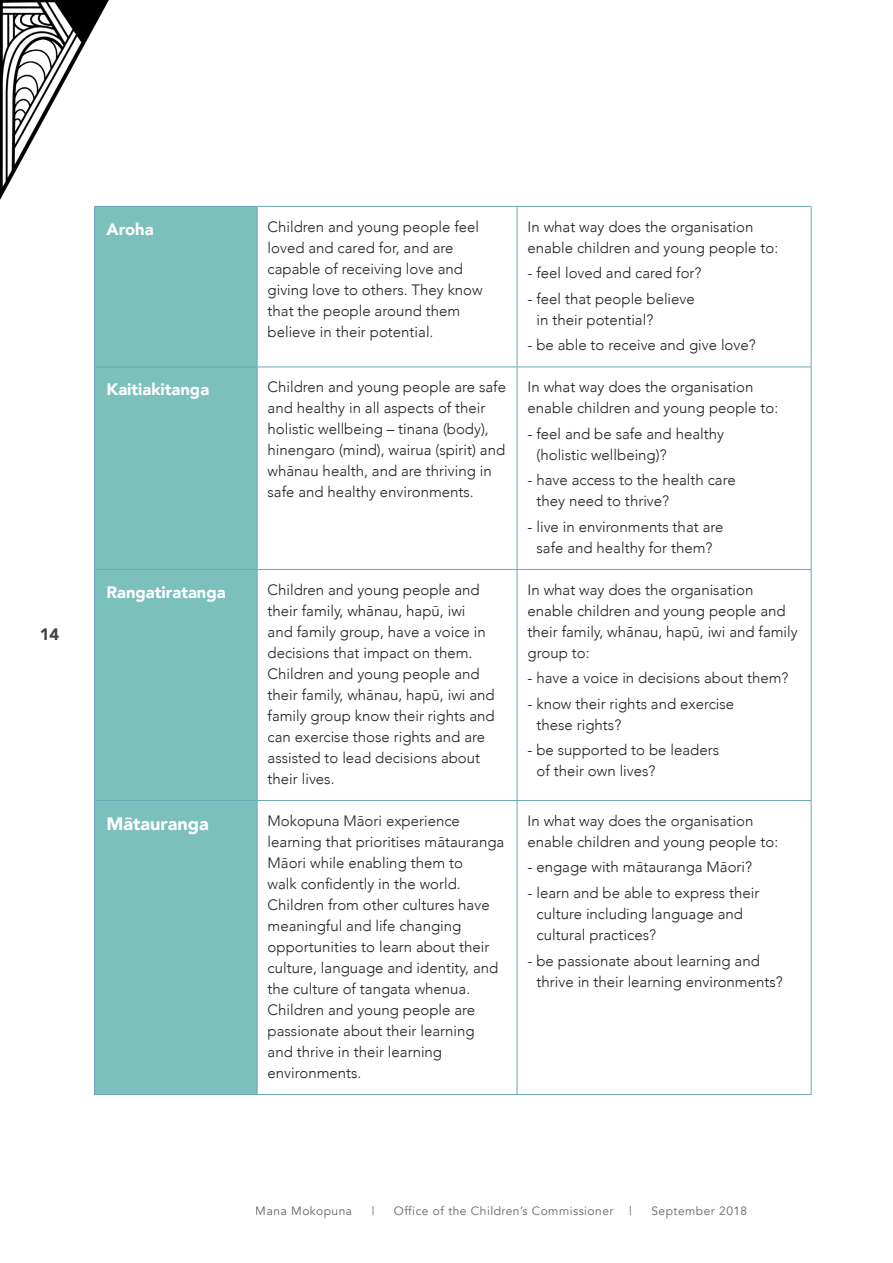
<style>
.page{position:relative;width:893px;height:1263px;background:#fff}
.page>*{position:absolute;margin:0;border:0;box-sizing:border-box;transform-origin:0 0}
.Lowercase_Subheading{font:900 18px "Avenir";color:#fff}
.Table_Headers{font:900 16.5px "Avenir";color:#fff}
.t1{font:900 16.5px "Avenir";color:#414243}
.Table_Body{font:300 15px/21px "Avenir";color:#231f20}
.t2{font:12px "Avenir";letter-spacing:.04em;color:#231f20}
</style>
<div class="page">
<div style="left:95px;top:207px;width:162px;height:887px;background:#7bc0bc"></div>
<hr style="left:94px;top:206px;width:163px;height:1px;background:#6ca6b4">
<hr style="left:94px;top:207px;width:1px;height:160px;background:#6ca6b4">
<hr style="left:257px;top:206px;width:260px;height:1px;background:#6ca6b4">
<hr style="left:257px;top:207px;width:1px;height:160px;background:#6ca6b4">
<hr style="left:517px;top:206px;width:294px;height:1px;background:#6ca6b4">
<hr style="left:517px;top:207px;width:1px;height:160px;background:#6ca6b4">
<hr style="left:811px;top:207px;width:1px;height:160px;background:#6ca6b4">
<hr style="left:94px;top:367px;width:163px;height:1px;background:#6ca6b4">
<hr style="left:94px;top:367px;width:1px;height:202px;background:#6ca6b4">
<hr style="left:257px;top:367px;width:260px;height:1px;background:#6ca6b4">
<hr style="left:257px;top:367px;width:1px;height:202px;background:#6ca6b4">
<hr style="left:517px;top:367px;width:294px;height:1px;background:#6ca6b4">
<hr style="left:517px;top:367px;width:1px;height:202px;background:#6ca6b4">
<hr style="left:811px;top:367px;width:1px;height:202px;background:#6ca6b4">
<hr style="left:94px;top:569px;width:163px;height:1px;background:#6ca6b4">
<hr style="left:94px;top:570px;width:1px;height:230px;background:#6ca6b4">
<hr style="left:257px;top:569px;width:260px;height:1px;background:#6ca6b4">
<hr style="left:257px;top:570px;width:1px;height:230px;background:#6ca6b4">
<hr style="left:517px;top:569px;width:294px;height:1px;background:#6ca6b4">
<hr style="left:517px;top:570px;width:1px;height:230px;background:#6ca6b4">
<hr style="left:811px;top:570px;width:1px;height:230px;background:#6ca6b4">
<hr style="left:94px;top:800px;width:163px;height:1px;background:#6ca6b4">
<hr style="left:94px;top:801px;width:1px;height:293px;background:#6ca6b4">
<hr style="left:257px;top:800px;width:260px;height:1px;background:#6ca6b4">
<hr style="left:257px;top:801px;width:1px;height:293px;background:#6ca6b4">
<hr style="left:517px;top:800px;width:294px;height:1px;background:#6ca6b4">
<hr style="left:517px;top:801px;width:1px;height:293px;background:#6ca6b4">
<hr style="left:811px;top:801px;width:1px;height:293px;background:#6ca6b4">
<hr style="left:94px;top:1094px;width:163px;height:1px;background:#6ca6b4">
<hr style="left:257px;top:1094px;width:260px;height:1px;background:#6ca6b4">
<hr style="left:517px;top:1094px;width:294px;height:1px;background:#6ca6b4">
<img style="left:0;top:0;width:174px;height:216px">
<p class="t1" style="left:40px;top:620px;width:21px">14</p>
<p class="Table_Headers" style="left:107px;top:215px;width:49px">Aroha</p>
<p class="Table_Body" style="left:268px;top:216px;width:217px">Children and young people feel loved and cared for, and are capable of receiving love and giving love to others. They know that the people around them believe in their potential.</p>
<p class="Table_Body" style="left:528px;top:216px;width:252px">In what way does the organisation enable children and young people to:</p>
<p class="Table_Body" style="left:528px;top:263px;width:175px">- feel loved and cared for?</p>
<p class="Table_Body" style="left:537px;top:288px;width:160px;text-indent:-9px">- feel that people believe in their potential?</p>
<p class="Table_Body" style="left:528px;top:335px;width:230px">- be able to receive and give love?</p>
<p class="Table_Headers" style="left:107px;top:375px;width:104px">Kaitiakitanga</p>
<p class="Table_Body" style="left:268px;top:377px;width:240px">Children and young people are safe and healthy in all aspects of their holistic wellbeing – tinana (body), hinengaro (mind), wairua (spirit) and whānau health, and are thriving in safe and healthy environments.</p>
<p class="Table_Body" style="left:528px;top:377px;width:252px">In what way does the organisation enable children and young people to:</p>
<p class="Table_Body" style="left:537px;top:423px;width:189px;text-indent:-9px">- feel and be safe and healthy (holistic wellbeing)?</p>
<p class="Table_Body" style="left:537px;top:470px;width:201px;text-indent:-9px">- have access to the health care they need to thrive?</p>
<p class="Table_Body" style="left:528px;top:516px;width:197px;text-align:center">- live in environments that are safe and healthy for them?</p>
<p class="Table_Headers" style="left:107px;top:578px;width:121px">Rangatiratanga</p>
<p class="Table_Body" style="left:268px;top:579px;width:229px">Children and young people and their family, whānau, hapū, iwi<br>and family group, have a voice in decisions that impact on them.<br>Children and young people and their family, whānau, hapū, iwi and family group know their rights and can exercise those rights and are assisted to lead decisions about their lives.</p>
<p class="Table_Body" style="left:528px;top:579px;width:272px">In what way does the organisation enable children and young people and their family, whānau, hapū, iwi and family group to:</p>
<p class="Table_Body" style="left:528px;top:668px;width:262px">- have a voice in decisions about them?</p>
<p class="Table_Body" style="left:537px;top:693px;width:199px;text-indent:-9px">- know their rights and exercise these rights?</p>
<p class="Table_Body" style="left:537px;top:740px;width:184px;text-indent:-9px">- be supported to be leaders of their own lives?</p>
<p class="Lowercase_Subheading" style="left:107px;top:809px;width:104px">Mātauranga</p>
<p class="Table_Body" style="left:268px;top:810px;width:238px">Mokopuna Māori experience learning that prioritises mātauranga<br>Māori while enabling them to<br>walk confidently in the world.<br>Children from other cultures have meaningful and life changing opportunities to learn about their culture, language and identity, and the culture of tangata whenua.<br>Children and young people are passionate about their learning<br>and thrive in their learning environments.</p>
<p class="Table_Body" style="left:528px;top:810px;width:252px">In what way does the organisation enable children and young people to:</p>
<p class="Table_Body" style="left:528px;top:857px;width:226px">- engage with mātauranga Māori?</p>
<p class="Table_Body" style="left:537px;top:882px;width:224px;text-indent:-9px">- learn and be able to express their culture including language and cultural practices?</p>
<p class="Table_Body" style="left:537px;top:950px;width:248px;text-indent:-9px">- be passionate about learning and thrive in their learning environments?</p>
<p class="t2" style="left:256px;top:1204px;width:98px">Mana Mokopuna</p>
<p class="t2" style="left:372px;top:1204px;width:4px">|</p>
<p class="t2" style="left:394px;top:1204px;width:221px">Office of the Children’s Commissioner</p>
<p class="t2" style="left:629px;top:1204px;width:4px">|</p>
<p class="t2" style="left:651px;top:1204px;width:97px">September 2018</p>
</div>
